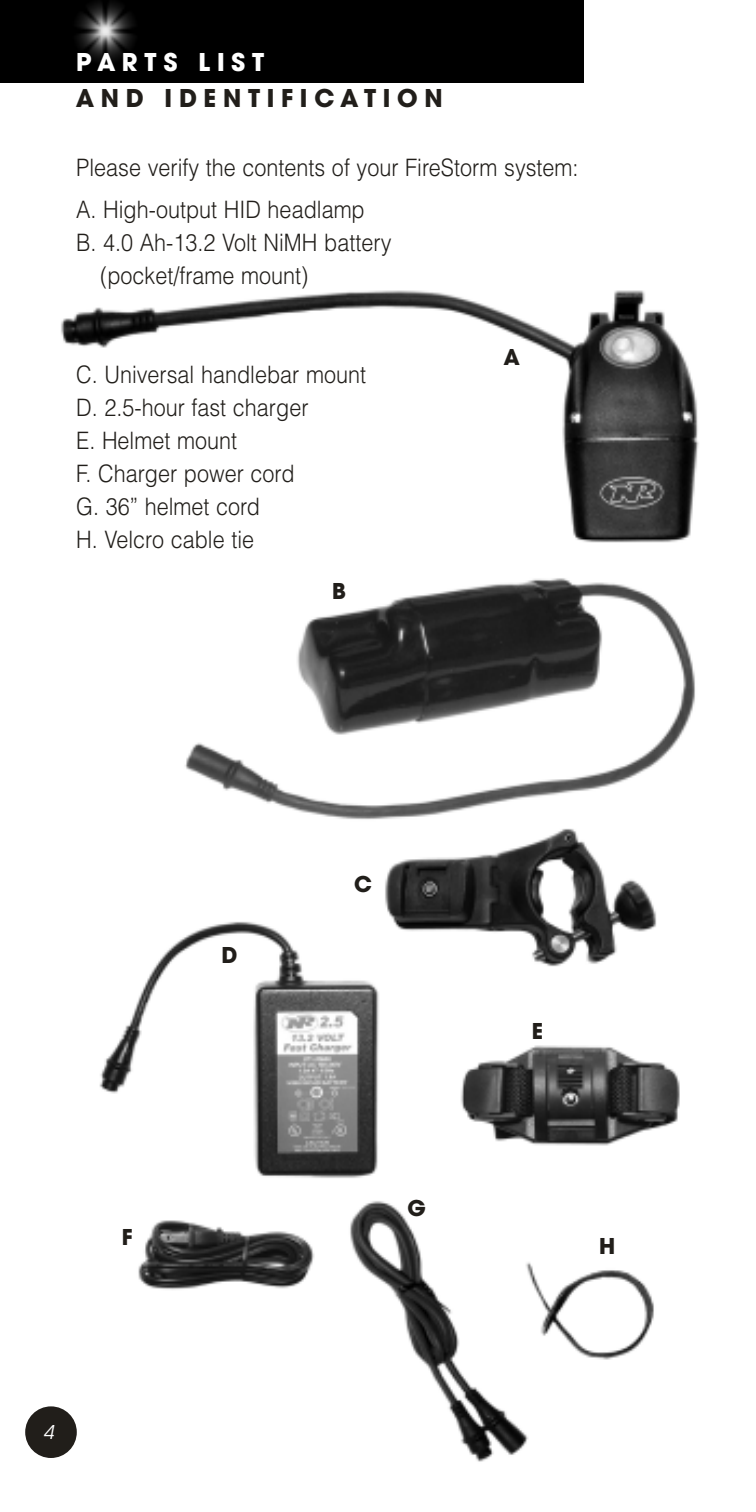
<style>
.page{position:relative;width:756px;height:1512px;background:#fff}
.page>*{position:absolute;margin:0;border:0;box-sizing:border-box;transform-origin:0 0}
.t1{font:700 27px "Avant Garde Md ITC";letter-spacing:.25em;color:#211e1a}
.t2{font:700 27px "Avant Garde Md ITC";letter-spacing:.25em;color:#fff}
.t3{font:300 24px/33px "Helvetica";color:#211e1a;scale:.9 1}
.t4{font:700 24px "Avant Garde Md ITC";color:#211e1a}
.t5{font:italic 21px "Avant Garde ITC";color:#fff}
</style>
<div class="page">
<img style="left:3px;top:82px;width:696px;height:1380px">
<div style="left:25px;top:1406px;width:52px;height:52px;background:#211e1a;border-radius:50%"></div>
<div style="left:0;top:0;width:584px;height:82px;background:#000"></div>
<p class="t2" style="left:76px;top:53px;width:189px">PARTS LIST</p>
<p class="t1" style="left:76px;top:89px;width:368px">AND IDENTIFICATION</p>
<p class="t3" style="left:76px;top:147px;width:560px;line-height:42px">Please verify the contents of your FireStorm system:<br>A. High-output HID headlamp</p>
<p class="t3" style="left:100px;top:227px;width:325px;text-indent:-24px">B. 4.0 Ah-13.2 Volt NiMH battery (pocket/frame mount)</p>
<p class="t3" style="left:76px;top:359px;width:324px">C. Universal handlebar mount<br>D. 2.5-hour fast charger<br>E. Helmet mount<br>F. Charger power cord<br>G. 36” helmet cord<br>H. Velcro cable tie</p>
<p class="t4" style="left:332px;top:583px;width:15px">B</p>
<p class="t4" style="left:504px;top:349px;width:17px">A</p>
<p class="t4" style="left:222px;top:947px;width:17px">D</p>
<p class="t4" style="left:122px;top:1229px;width:12px">F</p>
<p class="t5" style="left:44px;top:1425px;width:12px">4</p>
<p class="t4" style="left:354px;top:876px;width:19px">C</p>
<p class="t4" style="left:408px;top:1200px;width:20px">G</p>
<p class="t4" style="left:532px;top:1023px;width:13px">E</p>
<p class="t4" style="left:599px;top:1238px;width:18px">H</p>
</div>
